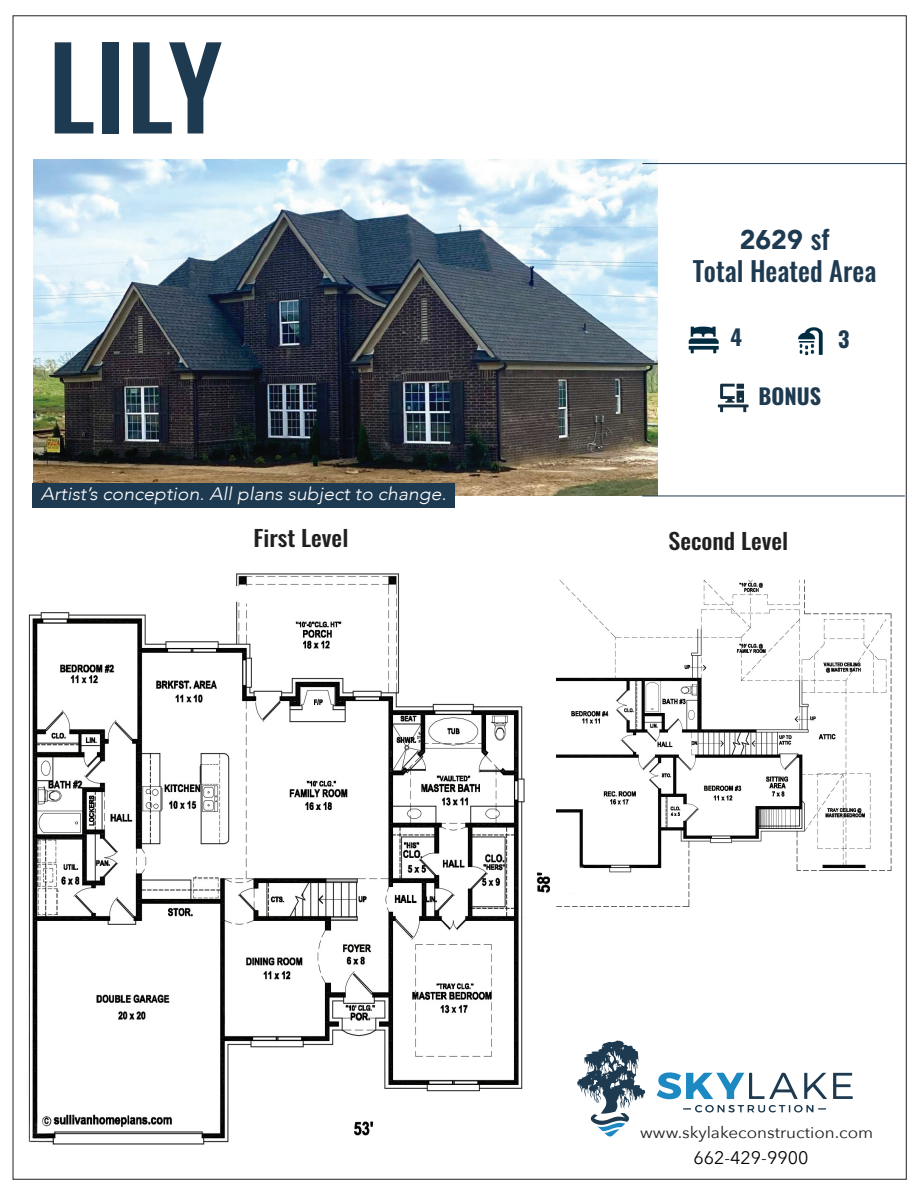
<style>
.page{position:relative;width:920px;height:1190px;background:#fff}
.page>*{position:absolute;margin:0;border:0;box-sizing:border-box;transform-origin:0 0}
.t1{font:500 112.5px "Oswald";color:#1e3a51}
.t2{font:500 27px "Oswald";color:#1e3a51}
.t3{font:900 27px "Avenir";color:#1e3a51}
.t4{font:22.35px "Oswald";color:#211f1f;scale:1.08 1}
.t5{font:21.75px "Oswald";color:#1e3a51}
.t6{font:18.15px "Avenir Next";color:#050504}
.t7{font:italic 300 18px "Avenir";color:#fff;scale:1.08 1}
.t8{font:15.9px "Avenir Next";color:#211f1f;scale:1.08 1}
.s1{font-family:"Oswald";font-weight:500}
</style>
<div class="page">
<img style="left:556px;top:579px;width:336px;height:328px">
<div style="left:707px;top:893px;width:172px;height:22px;background:#fff"></div>
<img style="left:33px;top:160px;width:624px;height:336px">
<svg style="left:833px;top:1072px;width:19px;height:26px"></svg>
<svg style="left:656px;top:1072px;width:171px;height:41px"></svg>
<svg style="left:577px;top:1040px;width:68px;height:96px"></svg>
<div style="left:33px;top:483px;width:422px;height:25px;background:#1e3a51"></div>
<img style="left:688px;top:326px;width:31px;height:28px">
<img style="left:798px;top:327px;width:25px;height:29px">
<img style="left:717px;top:383px;width:32px;height:30px">
<hr style="left:642px;top:163px;width:264px;height:1px;background:#1e3a51">
<hr style="left:642px;top:495px;width:262px;height:1px;background:#1e3a51">
<img style="left:28px;top:573px;width:522px;height:572px">
<div style="left:266px;top:1139px;width:202px;height:22px;background:#fff"></div>
<h1 class="t1" style="left:48px;top:29px;width:176px">LILY</h1>
<p class="t7" style="left:41px;top:483px;width:377px">Artist’s conception. All plans subject to change.</p>
<h2 class="t3" style="left:739px;top:216px;width:91px">2629 <span class="s1">sf</span></h2>
<h2 class="t2" style="left:692px;top:257px;width:185px">Total Heated Area</h2>
<p class="t5" style="left:730px;top:318px;width:13px">4</p>
<p class="t5" style="left:838px;top:319px;width:13px">3</p>
<p class="t5" style="left:758px;top:376px;width:64px">BONUS</p>
<p class="t4" style="left:253px;top:518px;width:89px">First Level</p>
<p class="t4" style="left:668px;top:521px;width:112px">Second Level</p>
<p class="t8" style="left:640px;top:1118px;width:217px">www.skylakeconstruction.com</p>
<p class="t6" style="left:693px;top:1141px;width:116px">662-429-9900</p>
</div>
